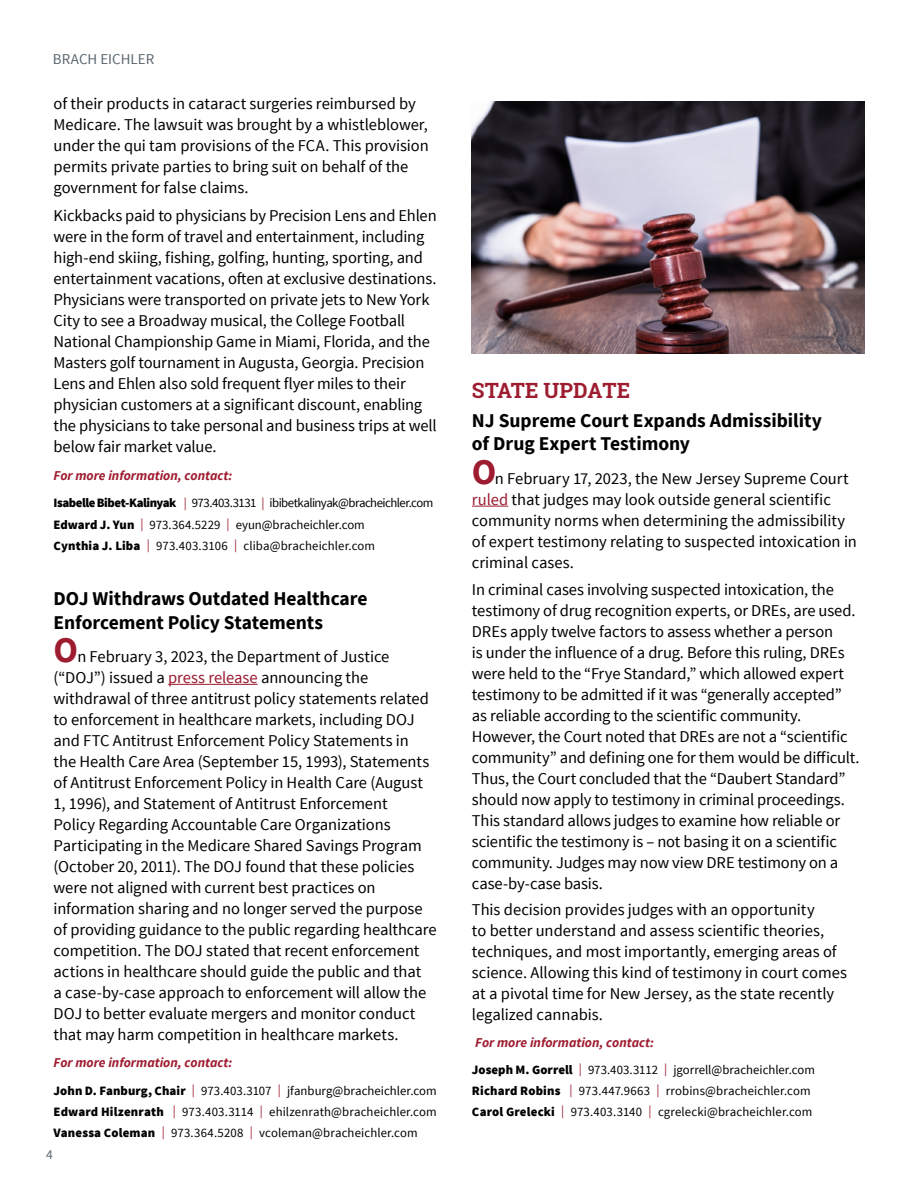
<style>
.page{position:relative;width:918px;height:1188px;background:#fff}
.page>*{position:absolute;margin:0;border:0;box-sizing:border-box;transform-origin:0 0}
.t1{font:700 21px "Roboto Slab";color:#9e1c30}
.t2{font:700 19.5px/23.4px "Source Sans Pro";letter-spacing:-.005em;color:#000}
.t3{font:16.5px/21px "Source Sans Pro";letter-spacing:-.005em;color:#000}
.t4{font:15px "Source Sans Pro";color:#5b6870}
.t5{font:italic 700 13.5px "Source Sans Pro";color:#9e1c30}
.t6{font:13.5px "Source Sans Pro";color:#5b6870}
.t7{font:12.75px/21px "Source Sans Pro";letter-spacing:.005em;color:#000}
.s1{font-weight:900}
.s2{color:#9b192f}
.s3{font-weight:700;font-size:36px;color:#9e1c30}
</style>
<div class="page">
<hr style="left:168px;top:684px;width:90px;height:1px;background:#9b192f">
<hr style="left:472px;top:506px;width:36px;height:1px;background:#9b192f">
<img style="left:472px;top:102px;width:393px;height:251px">
<p class="t4" style="left:53px;top:49px;width:103px">BRACH EICHLER</p>
<p class="t3" style="left:54px;top:94px;width:377px">of their products in cataract surgeries reimbursed by Medicare. The lawsuit was brought by a whistleblower, under the qui tam provisions of the FCA. This provision permits private parties to bring suit on behalf of the government for false claims.</p>
<p class="t3" style="left:54px;top:205px;width:385px">Kickbacks paid to physicians by Precision Lens and Ehlen were in the form of travel and entertainment, including high-end skiing, fishing, golfing, hunting, sporting, and entertainment vacations, often at exclusive destinations.<br>Physicians were transported on private jets to New York City to see a Broadway musical, the College Football National Championship Game in Miami, Florida, and the Masters golf tournament in Augusta, Georgia. Precision Lens and Ehlen also sold frequent flyer miles to their physician customers at a significant discount, enabling the physicians to take personal and business trips at well below fair market value.</p>
<p class="t5" style="left:54px;top:467px;width:180px">For more information, contact:</p>
<p class="t7" style="left:54px;top:492px;width:381px"><span class="s1">Isabelle Bibet-Kalinyak</span> <span class="s2">|</span> 973.403.3131 <span class="s2">|</span> ibibetkalinyak@bracheichler.com<br><span class="s1">Edward J. Yun</span> <span class="s2">|</span> 973.364.5229 <span class="s2">|</span> eyun@bracheichler.com<br><span class="s1">Cynthia J. Liba</span> <span class="s2">|</span> 973.403.3106 <span class="s2">|</span> cliba@bracheichler.com</p>
<p class="t2" style="left:54px;top:587px;width:316px">DOJ Withdraws Outdated Healthcare<br>Enforcement Policy Statements</p>
<p class="t3" style="left:54px;top:646px;width:385px"><span class="s3">O</span>n February 3, 2023, the Department of Justice (“DOJ”) issued a <span class="s2">press release</span> announcing the withdrawal of three antitrust policy statements related to enforcement in healthcare markets, including DOJ and FTC Antitrust Enforcement Policy Statements in<br>the Health Care Area (September 15, 1993), Statements of Antitrust Enforcement Policy in Health Care (August 1, 1996), and Statement of Antitrust Enforcement<br>Policy Regarding Accountable Care Organizations Participating in the Medicare Shared Savings Program (October 20, 2011). The DOJ found that these policies were not aligned with current best practices on information sharing and no longer served the purpose of providing guidance to the public regarding healthcare competition. The DOJ stated that recent enforcement actions in healthcare should guide the public and that<br>a case-by-case approach to enforcement will allow the DOJ to better evaluate mergers and monitor conduct that may harm competition in healthcare markets.</p>
<p class="t5" style="left:54px;top:1054px;width:180px">For more information, contact:</p>
<p class="t7" style="left:54px;top:1080px;width:385px;text-align:justify"><span class="s1">John D. Fanburg, Chair</span> <span class="s2">|</span> 973.403.3107 <span class="s2">|</span> jfanburg@bracheichler.com <span class="s1">Edward Hilzenrath</span> <span class="s2">|</span> 973.403.3114 <span class="s2">|</span> ehilzenrath@bracheichler.com <span class="s1">Vanessa Coleman</span> <span class="s2">|</span> 973.364.5208 <span class="s2">|</span> vcoleman@bracheichler.com</p>
<p class="t6" style="left:46px;top:1146px;width:8px">4</p>
<p class="t1" style="left:472px;top:376px;width:160px">STATE UPDATE</p>
<p class="t2" style="left:472px;top:409px;width:352px">NJ Supreme Court Expands Admissibility of Drug Expert Testimony</p>
<p class="t3" style="left:472px;top:468px;width:387px"><span class="s3">O</span>n February 17, 2023, the New Jersey Supreme Court <span class="s2">ruled</span> that judges may look outside general scientific community norms when determining the admissibility of expert testimony relating to suspected intoxication in criminal cases.</p>
<p class="t3" style="left:472px;top:579px;width:389px">In criminal cases involving suspected intoxication, the testimony of drug recognition experts, or DREs, are used.<br>DREs apply twelve factors to assess whether a person<br>is under the influence of a drug. Before this ruling, DREs were held to the “Frye Standard,” which allowed expert testimony to be admitted if it was “generally accepted” as reliable according to the scientific community.<br>However, the Court noted that DREs are not a “scientific community” and defining one for them would be difficult.<br>Thus, the Court concluded that the “Daubert Standard” should now apply to testimony in criminal proceedings.<br>This standard allows judges to examine how reliable or scientific the testimony is – not basing it on a scientific community. Judges may now view DRE testimony on a case-by-case basis.</p>
<p class="t3" style="left:472px;top:900px;width:376px">This decision provides judges with an opportunity<br>to better understand and assess scientific theories, techniques, and most importantly, emerging areas of science. Allowing this kind of testimony in court comes at a pivotal time for New Jersey, as the state recently legalized cannabis.</p>
<p class="t5" style="left:475px;top:1034px;width:180px">For more information, contact:</p>
<p class="t7" style="left:472px;top:1059px;width:344px"><span class="s1">Joseph M. Gorrell</span> <span class="s2">|</span> 973.403.3112 <span class="s2">|</span> jgorrell@bracheichler.com<br><span class="s1">Richard Robins</span> <span class="s2">|</span> 973.447.9663 <span class="s2">|</span> rrobins@bracheichler.com<br><span class="s1">Carol Grelecki</span> <span class="s2">|</span> 973.403.3140 <span class="s2">|</span> cgrelecki@bracheichler.com</p>
</div>
